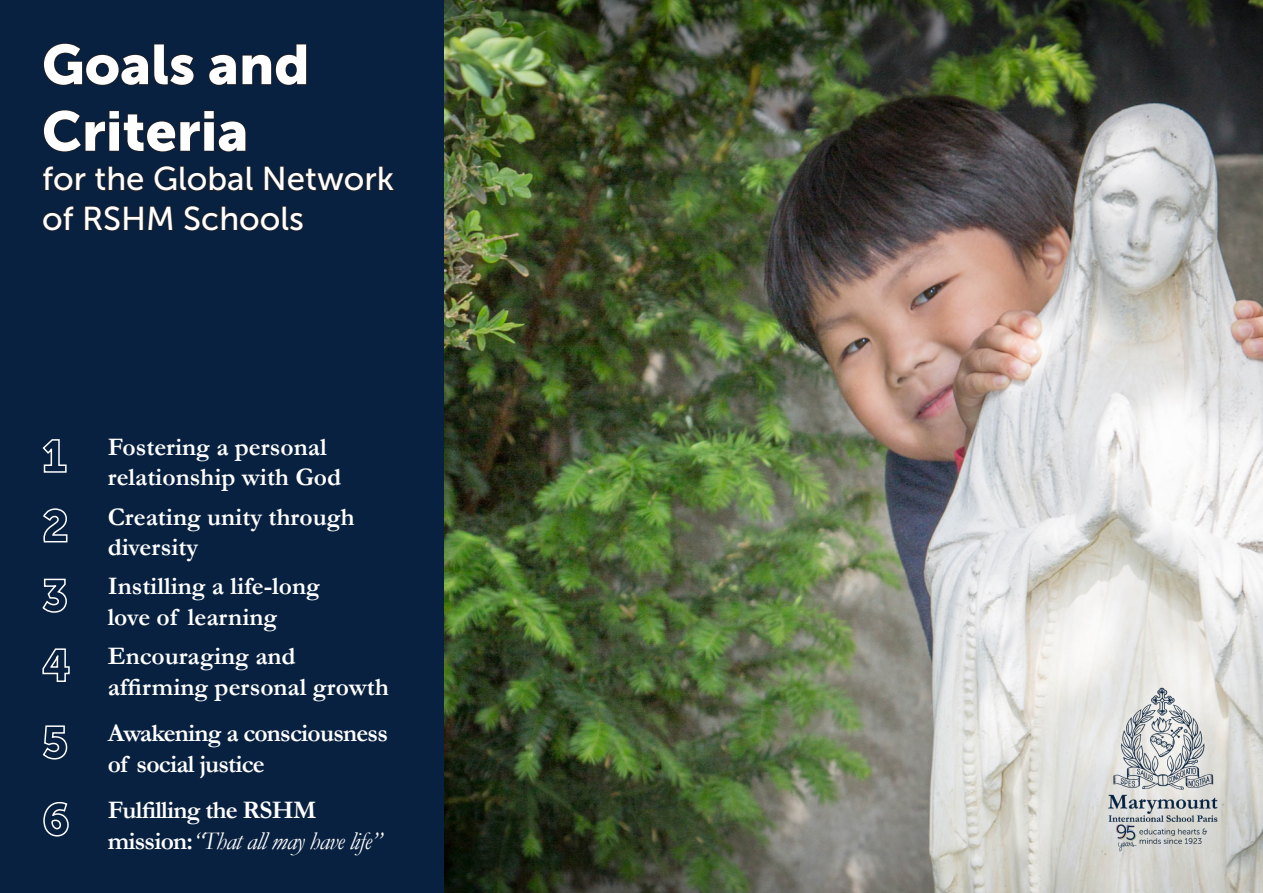
<style>
.page{position:relative;width:1263px;height:893px;background:#fff}
.page>*{position:absolute;margin:0;border:0;box-sizing:border-box;transform-origin:0 0}
.t1{font:55.5px/66.6px "Museo Sans 900";color:#fff}
.t2{font:33px/39.6px "Museo Sans 500";color:#fff}
.t3{font:700 25.35px/30.5px "Garamond";color:#fff}
.t4{font:700 25.35px/30.5px "Garamond";letter-spacing:-.03em;color:#fff}
.s1{font-weight:400;font-style:italic}
</style>
<div class="page">
<div style="left:0;top:0;width:445px;height:893px;background:#082140"></div>
<img style="left:444px;top:0;width:819px;height:893px">
<svg style="left:43px;top:43px;width:151px;height:43px"></svg>
<svg style="left:208px;top:44px;width:99px;height:42px"></svg>
<svg style="left:43px;top:109px;width:203px;height:43px"></svg>
<svg style="left:42px;top:166px;width:44px;height:26px"></svg>
<svg style="left:95px;top:166px;width:49px;height:26px"></svg>
<svg style="left:154px;top:166px;width:100px;height:26px"></svg>
<svg style="left:264px;top:166px;width:131px;height:26px"></svg>
<svg style="left:42px;top:206px;width:32px;height:25px"></svg>
<svg style="left:84px;top:205px;width:89px;height:26px"></svg>
<svg style="left:184px;top:205px;width:120px;height:26px"></svg>
<img style="left:1107px;top:687px;width:112px;height:165px">
<svg style="left:42px;top:439px;width:25px;height:34px"></svg>
<svg style="left:43px;top:508px;width:25px;height:35px"></svg>
<svg style="left:42px;top:578px;width:25px;height:35px"></svg>
<svg style="left:42px;top:648px;width:28px;height:34px"></svg>
<svg style="left:42px;top:725px;width:26px;height:35px"></svg>
<svg style="left:43px;top:801px;width:26px;height:36px"></svg>
<p class="t1" style="left:42px;top:31px;width:269px">Goals and<br>Criteria</p>
<p class="t2" style="left:42px;top:159px;width:354px">for the Global Network of RSHM Schools</p>
<p class="t3" style="left:108px;top:432px;width:235px">Fostering a personal relationship with God</p>
<p class="t3" style="left:108px;top:502px;width:248px">Creating unity through diversity</p>
<p class="t3" style="left:108px;top:571px;width:214px">Instilling a life-long</p>
<p class="t3" style="left:108px;top:602px;width:171px">love of learning</p>
<p class="t3" style="left:108px;top:641px;width:283px">Encouraging and affirming personal growth</p>
<p class="t4" style="left:108px;top:718px;width:282px">Awakening a consciousness of social justice</p>
<p class="t4" style="left:108px;top:795px;width:275px">Fulfilling the RSHM mission:<span class="s1">“That all may have life”</span></p>
</div>
